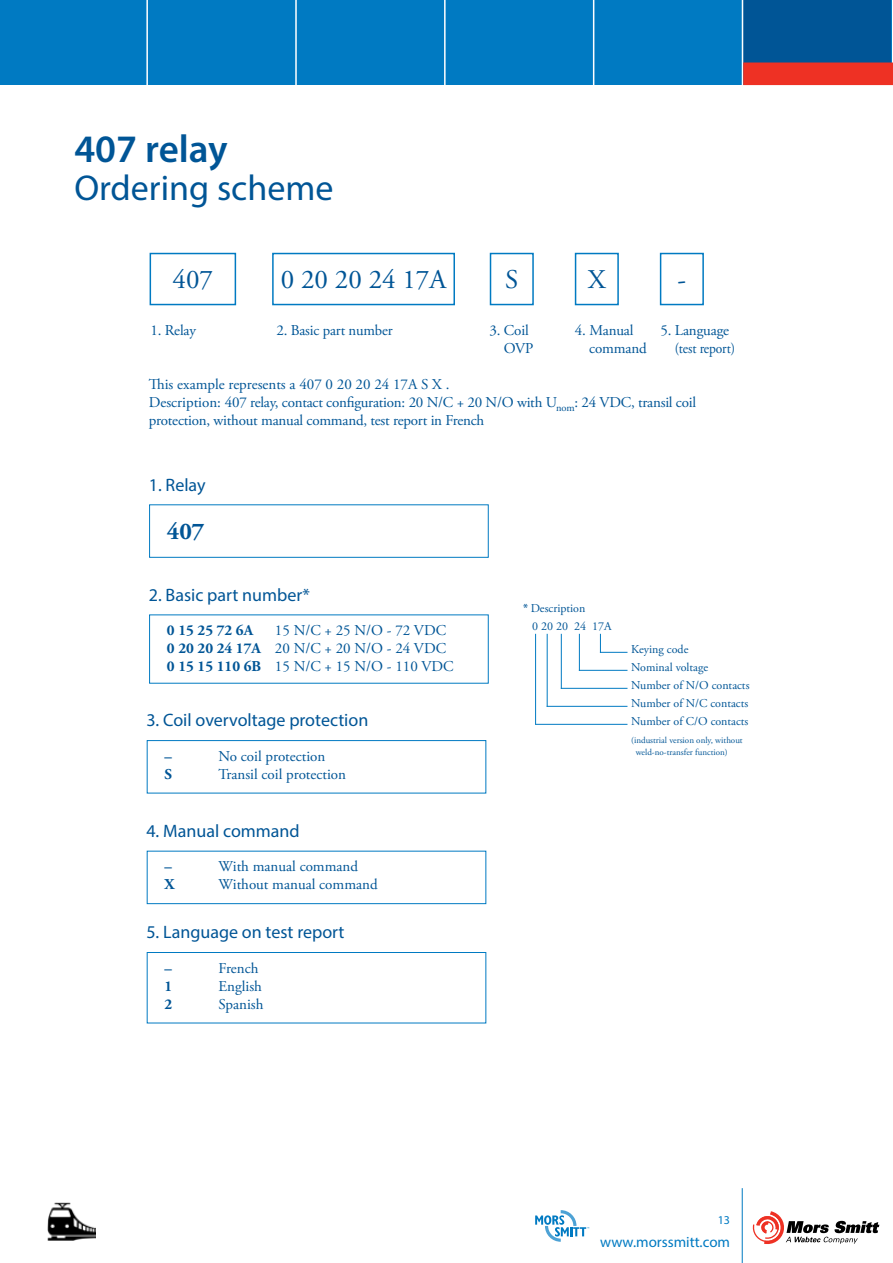
<style>
.page{position:relative;width:893px;height:1263px;background:#fff}
.page>*{position:absolute;margin:0;border:0;box-sizing:border-box;transform-origin:0 0}
.t1{font:600 39px "Myriad Pro";color:#005596}
.t2{font:36px "Myriad Pro";color:#005596}
.t3{font:27px "Adobe Garamond Pro";color:#005596}
.t4{font:700 24px "Adobe Garamond Pro";color:#005596}
.t5{font:18px "Myriad Pro";color:#005596}
.t6{font:15px/18px "Adobe Garamond Pro";letter-spacing:-.01em;color:#005596}
.t7{font:15px "Myriad Pro";color:#007ac2}
.t8{font:700 15px "Adobe Garamond Pro";color:#005596}
.t9{font:15px "Adobe Garamond Pro";letter-spacing:-.01em;color:#005596;scale:.9 1}
.t10{font:12px/18px "Adobe Garamond Pro";color:#005596}
.t11{font:12px "Myriad Pro";color:#007ac2}
.t12{font:9px/12px "Adobe Garamond Pro";color:#005596}
.s1{font-weight:700}
.s2{font-family:"Myriad Pro"}
</style>
<div class="page">
<div style="left:0;top:0;width:892px;height:85px;background:#007ac2"></div>
<div style="left:743px;top:0;width:148px;height:85px;background:#005596"></div>
<hr style="left:146px;top:0;width:2px;height:87px;background:#fff">
<hr style="left:295px;top:0;width:2px;height:87px;background:#fff">
<hr style="left:444px;top:0;width:2px;height:87px;background:#fff">
<hr style="left:593px;top:0;width:1px;height:87px;background:#fff">
<hr style="left:742px;top:0;width:1px;height:87px;background:#fff">
<div style="left:743px;top:63px;width:150px;height:22px;background:#ee3124"></div>
<svg style="left:753px;top:1211px;width:126px;height:33px"></svg>
<hr style="left:742px;top:1188px;width:1px;height:75px;background:#007ac2">
<svg style="left:535px;top:1210px;width:54px;height:32px"></svg>
<img style="left:48px;top:1202px;width:48px;height:39px">
<div style="left:150px;top:253px;width:86px;height:52px;border:2px solid #007ac2"></div>
<div style="left:272px;top:253px;width:183px;height:52px;border:2px solid #007ac2"></div>
<div style="left:575px;top:253px;width:44px;height:52px;border:2px solid #007ac2"></div>
<div style="left:490px;top:253px;width:44px;height:52px;border:2px solid #007ac2"></div>
<div style="left:660px;top:253px;width:44px;height:52px;border:2px solid #007ac2"></div>
<div style="left:149px;top:504px;width:340px;height:54px;border:1px solid #007ac2"></div>
<div style="left:147px;top:952px;width:339px;height:71px;border:1px solid #007ac2"></div>
<div style="left:147px;top:851px;width:339px;height:53px;border:1px solid #007ac2"></div>
<div style="left:147px;top:740px;width:339px;height:53px;border:1px solid #007ac2"></div>
<hr style="left:579px;top:634px;width:1px;height:36px;background:#007ac2">
<hr style="left:561px;top:634px;width:1px;height:54px;background:#007ac2">
<hr style="left:547px;top:634px;width:1px;height:72px;background:#007ac2">
<hr style="left:535px;top:634px;width:1px;height:90px;background:#007ac2">
<svg style="left:600px;top:634px;width:27px;height:19px"></svg>
<hr style="left:579px;top:670px;width:48px;height:1px;background:#007ac2">
<hr style="left:561px;top:688px;width:66px;height:1px;background:#007ac2">
<hr style="left:547px;top:706px;width:80px;height:1px;background:#007ac2">
<hr style="left:536px;top:724px;width:91px;height:1px;background:#007ac2">
<h1 class="t1" style="left:74px;top:124px;width:155px">407 relay</h1>
<h2 class="t2" style="left:74px;top:165px;width:261px">Ordering scheme</h2>
<h3 class="t3" style="left:173px;top:263px;width:42px">407</h3>
<h3 class="t3" style="left:281px;top:263px;width:167px">0 20 20 24 17A</h3>
<h3 class="t3" style="left:505px;top:263px;width:15px">S</h3>
<h3 class="t3" style="left:588px;top:263px;width:19px">X</h3>
<h3 class="t3" style="left:677px;top:263px;width:10px">-</h3>
<p class="t6" style="left:150px;top:322px;width:47px">1. Relay</p>
<p class="t6" style="left:276px;top:322px;width:118px">2. Basic part number</p>
<p class="t6" style="left:489px;top:322px;width:41px">3. Coil</p>
<p class="t6" style="left:575px;top:322px;width:60px">4. Manual</p>
<p class="t6" style="left:660px;top:322px;width:70px">5. Language</p>
<p class="t6" style="left:504px;top:340px;width:31px">OVP</p>
<p class="t6" style="left:589px;top:340px;width:59px">command</p>
<p class="t9" style="left:675px;top:339px;width:68px">(test report)</p>
<p class="t6" style="left:149px;top:376px;width:549px">This example represents a 407 0 20 20 24 17A S X .<br>Description: 407 relay, contact configuration: 20 N/C + 20 N/O with U<sub>nom</sub>: 24 VDC, transil coil protection, without manual command, test report in French</p>
<p class="t5" style="left:149px;top:473px;width:58px">1. Relay</p>
<h3 class="t4" style="left:167px;top:517px;width:39px">407</h3>
<p class="t5" style="left:149px;top:583px;width:162px">2. Basic part number*</p>
<p class="t8" style="left:167px;top:622px;width:88px">0 15 25 72 6A</p>
<p class="t6" style="left:167px;top:622px;width:288px;text-indent:108px">15 N/C + 25 N/O - 72 VDC<br><span class="s1">0 20 20 24 17A</span> 20 N/C + 20 N/O - 24 VDC<br><span class="s1">0 15 15 110 6B</span> 15 N/C + 15 N/O - 110 VDC</p>
<p class="t5" style="left:146px;top:709px;width:223px">3. Coil overvoltage protection</p>
<p class="t8" style="left:165px;top:747px;width:9px">–</p>
<p class="t6" style="left:219px;top:748px;width:108px">No coil protection</p>
<p class="t8" style="left:165px;top:765px;width:9px">S</p>
<p class="t6" style="left:219px;top:766px;width:129px">Transil coil protection</p>
<p class="t5" style="left:146px;top:820px;width:155px">4. Manual command</p>
<p class="t8" style="left:165px;top:858px;width:9px">–</p>
<p class="t6" style="left:219px;top:858px;width:141px">With manual command</p>
<p class="t8" style="left:165px;top:876px;width:11px">X</p>
<p class="t6" style="left:219px;top:876px;width:161px">Without manual command</p>
<p class="t5" style="left:146px;top:921px;width:200px">5. Language on test report</p>
<p class="t8" style="left:165px;top:959px;width:9px">–</p>
<p class="t6" style="left:219px;top:959px;width:41px">French</p>
<p class="t8" style="left:165px;top:977px;width:9px">1</p>
<p class="t6" style="left:219px;top:977px;width:45px">English</p>
<p class="t8" style="left:165px;top:995px;width:9px">2</p>
<p class="t6" style="left:219px;top:995px;width:46px">Spanish</p>
<p class="t10" style="left:532px;top:599px;width:81px;text-indent:-9px"><span class="s2">*</span> Description<br>0 20 20 24 17A</p>
<p class="t10" style="left:631px;top:640px;width:120px">Keying code<br>Nominal voltage<br>Number of N/O contacts<br>Number of N/C contacts<br>Number of C/O contacts</p>
<p class="t12" style="left:636px;top:734px;width:109px;text-indent:-4px">(industrial version only, without weld-no-transfer function)</p>
<p class="t11" style="left:718px;top:1213px;width:14px">13</p>
<p class="t7" style="left:600px;top:1232px;width:131px">www.morssmitt.com</p>
</div>
